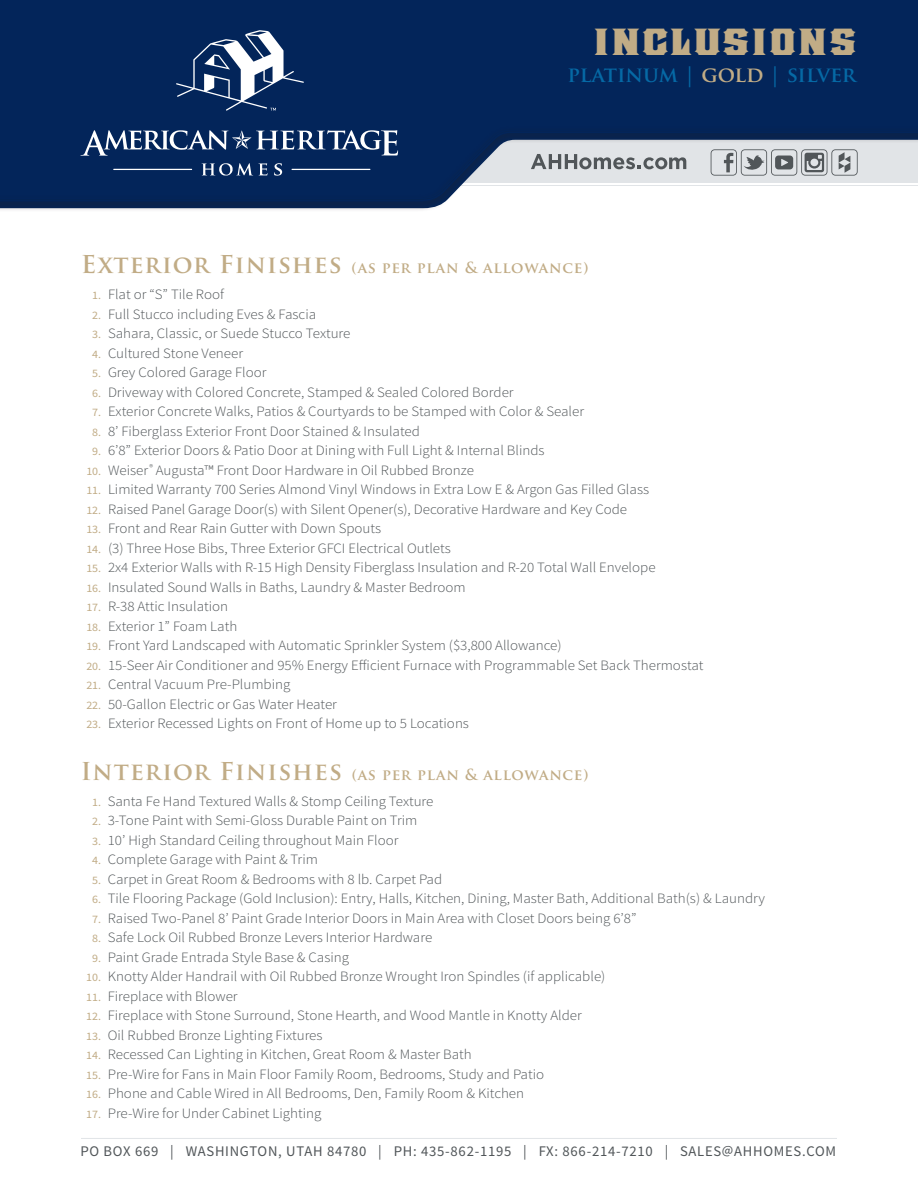
<style>
.page{position:relative;width:918px;height:1188px;background:#fff}
.page>*{position:absolute;margin:0;border:0;box-sizing:border-box;transform-origin:0 0}
.t1{font:45px "LHF Old Stock 1";letter-spacing:.04em;color:#c1ac86}
.Headlines{font:700 21px "Trajan Pro";color:#0669a5}
.Headlines-2{font:700 15px "Trajan Pro";letter-spacing:.05em;color:#c1ac86}
.t2{font:14.7px "Source Sans Pro";letter-spacing:.05em;color:#515659}
.t3{font:300 14.25px "Source Sans Pro";color:#515659;scale:1.05 1}
.s1{color:#c1ac86}
.s2{font-size:24px}
.s3{font-weight:400;font-size:11.4px;color:#c1ac86}
</style>
<div class="page">
<svg style="left:0;top:199px;width:448px;height:11px;background:#30476c"></svg>
<svg style="left:0;top:0;width:918px;height:199px;background:#203e6c"></svg>
<svg style="left:531px;top:154px;width:155px;height:15px;background:#a3a7aa"></svg>
<svg style="left:176px;top:30px;width:128px;height:81px"></svg>
<svg style="left:201px;top:163px;width:81px;height:13px"></svg>
<hr style="left:113px;top:169px;width:79px;height:1px;background:#fff">
<hr style="left:292px;top:169px;width:78px;height:1px;background:#fff">
<svg style="left:80px;top:130px;width:318px;height:26px"></svg>
<svg style="left:711px;top:149px;width:147px;height:27px;background:#b4b7ba"></svg>
<hr style="left:81px;top:1138px;width:756px;height:1px;background:#e1e4e7">
<p class="t1" style="left:595px;top:15px;width:264px">INCLUSIONS</p>
<p class="Headlines" style="left:567px;top:62px;width:290px">platinum | <span class="s1">gold</span> | silver</p>
<p class="Headlines-2" style="left:81px;top:258px;width:509px"><span class="s2">Exterior Finishes</span> (as per plan &amp; allowance)</p>
<p class="t3" style="left:92px;top:286px;width:127px"><span class="s3">1.</span> Flat or “S” Tile Roof</p>
<p class="t3" style="left:92px;top:305px;width:215px"><span class="s3">2.</span> Full Stucco including Eves &amp; Fascia</p>
<p class="t3" style="left:92px;top:325px;width:247px"><span class="s3">3.</span> Sahara, Classic, or Suede Stucco Texture</p>
<p class="t3" style="left:92px;top:344px;width:145px"><span class="s3">4.</span> Cultured Stone Veneer</p>
<p class="t3" style="left:92px;top:364px;width:167px"><span class="s3">5.</span> Grey Colored Garage Floor</p>
<p class="t3" style="left:92px;top:383px;width:403px"><span class="s3">6.</span> Driveway with Colored Concrete, Stamped &amp; Sealed Colored Border</p>
<p class="t3" style="left:92px;top:403px;width:470px"><span class="s3">7.</span> Exterior Concrete Walks, Patios &amp; Courtyards to be Stamped with Color &amp; Sealer</p>
<p class="t3" style="left:92px;top:422px;width:314px"><span class="s3">8.</span> 8’ Fiberglass Exterior Front Door Stained &amp; Insulated</p>
<p class="t3" style="left:92px;top:442px;width:432px"><span class="s3">9.</span> 6’8” Exterior Doors &amp; Patio Door at Dining with Full Light &amp; Internal Blinds</p>
<p class="t3" style="left:86px;top:461px;width:371px"><span class="s3">10.</span> Weiser <sup>®</sup> Augusta™ Front Door Hardware in Oil Rubbed Bronze</p>
<p class="t3" style="left:86px;top:481px;width:538px"><span class="s3">11.</span> Limited Warranty 700 Series Almond Vinyl Windows in Extra Low E &amp; Argon Gas Filled Glass</p>
<p class="t3" style="left:86px;top:500px;width:517px"><span class="s3">12.</span> Raised Panel Garage Door(s) with Silent Opener(s), Decorative Hardware and Key Code</p>
<p class="t3" style="left:86px;top:520px;width:282px"><span class="s3">13.</span> Front and Rear Rain Gutter with Down Spouts</p>
<p class="t3" style="left:86px;top:539px;width:349px"><span class="s3">14.</span> (3) Three Hose Bibs, Three Exterior GFCI Electrical Outlets</p>
<p class="t3" style="left:86px;top:559px;width:544px"><span class="s3">15.</span> 2x4 Exterior Walls with R-15 High Density Fiberglass Insulation and R-20 Total Wall Envelope</p>
<p class="t3" style="left:86px;top:578px;width:363px"><span class="s3">16.</span> Insulated Sound Walls in Baths, Laundry &amp; Master Bedroom</p>
<p class="t3" style="left:86px;top:598px;width:137px"><span class="s3">17.</span> R-38 Attic Insulation</p>
<p class="t3" style="left:86px;top:617px;width:145px"><span class="s3">18.</span> Exterior 1” Foam Lath</p>
<p class="t3" style="left:86px;top:637px;width:454px"><span class="s3">19.</span> Front Yard Landscaped with Automatic Sprinkler System ($3,800 Allowance)</p>
<p class="t3" style="left:86px;top:656px;width:589px"><span class="s3">20.</span> 15-Seer Air Conditioner and 95% Energy Efficient Furnace with Programmable Set Back Thermostat</p>
<p class="t3" style="left:86px;top:676px;width:196px"><span class="s3">21.</span> Central Vacuum Pre-Plumbing</p>
<p class="t3" style="left:86px;top:695px;width:240px"><span class="s3">22.</span> 50-Gallon Electric or Gas Water Heater</p>
<p class="t3" style="left:86px;top:715px;width:366px"><span class="s3">23.</span> Exterior Recessed Lights on Front of Home up to 5 Locations</p>
<p class="Headlines-2" style="left:81px;top:765px;width:509px"><span class="s2">Interior Finishes</span> (as per plan &amp; allowance)</p>
<p class="t3" style="left:92px;top:792px;width:327px"><span class="s3">1.</span> Santa Fe Hand Textured Walls &amp; Stomp Ceiling Texture</p>
<p class="t3" style="left:92px;top:812px;width:311px"><span class="s3">2.</span> 3-Tone Paint with Semi-Gloss Durable Paint on Trim</p>
<p class="t3" style="left:92px;top:831px;width:293px"><span class="s3">3.</span> 10’ High Standard Ceiling throughout Main Floor</p>
<p class="t3" style="left:92px;top:851px;width:217px"><span class="s3">4.</span> Complete Garage with Paint &amp; Trim</p>
<p class="t3" style="left:92px;top:870px;width:335px"><span class="s3">5.</span> Carpet in Great Room &amp; Bedrooms with 8 lb. Carpet Pad</p>
<p class="t3" style="left:92px;top:890px;width:642px"><span class="s3">6.</span> Tile Flooring Package (Gold Inclusion): Entry, Halls, Kitchen, Dining, Master Bath, Additional Bath(s) &amp; Laundry</p>
<p class="t3" style="left:92px;top:909px;width:520px"><span class="s3">7.</span> Raised Two-Panel 8’ Paint Grade Interior Doors in Main Area with Closet Doors being 6’8”</p>
<p class="t3" style="left:92px;top:929px;width:326px"><span class="s3">8.</span> Safe Lock Oil Rubbed Bronze Levers Interior Hardware</p>
<p class="t3" style="left:92px;top:948px;width:246px"><span class="s3">9.</span> Paint Grade Entrada Style Base &amp; Casing</p>
<p class="t3" style="left:86px;top:968px;width:496px"><span class="s3">10.</span> Knotty Alder Handrail with Oil Rubbed Bronze Wrought Iron Spindles (if applicable)</p>
<p class="t3" style="left:86px;top:987px;width:146px"><span class="s3">11.</span> Fireplace with Blower</p>
<p class="t3" style="left:86px;top:1007px;width:474px"><span class="s3">12.</span> Fireplace with Stone Surround, Stone Hearth, and Wood Mantle in Knotty Alder</p>
<p class="t3" style="left:86px;top:1026px;width:227px"><span class="s3">13.</span> Oil Rubbed Bronze Lighting Fixtures</p>
<p class="t3" style="left:86px;top:1046px;width:369px"><span class="s3">14.</span> Recessed Can Lighting in Kitchen, Great Room &amp; Master Bath</p>
<p class="t3" style="left:86px;top:1065px;width:438px"><span class="s3">15.</span> Pre-Wire for Fans in Main Floor Family Room, Bedrooms, Study and Patio</p>
<p class="t3" style="left:86px;top:1085px;width:419px"><span class="s3">16.</span> Phone and Cable Wired in All Bedrooms, Den, Family Room &amp; Kitchen</p>
<p class="t3" style="left:86px;top:1104px;width:226px"><span class="s3">17.</span> Pre-Wire for Under Cabinet Lighting</p>
<p class="t2" style="left:80px;top:1142px;width:757px">PO BOX 669 | WASHINGTON, UTAH 84780 | PH: 435-862-1195 | FX: 866-214-7210 | SALES@AHHOMES.COM</p>
</div>
